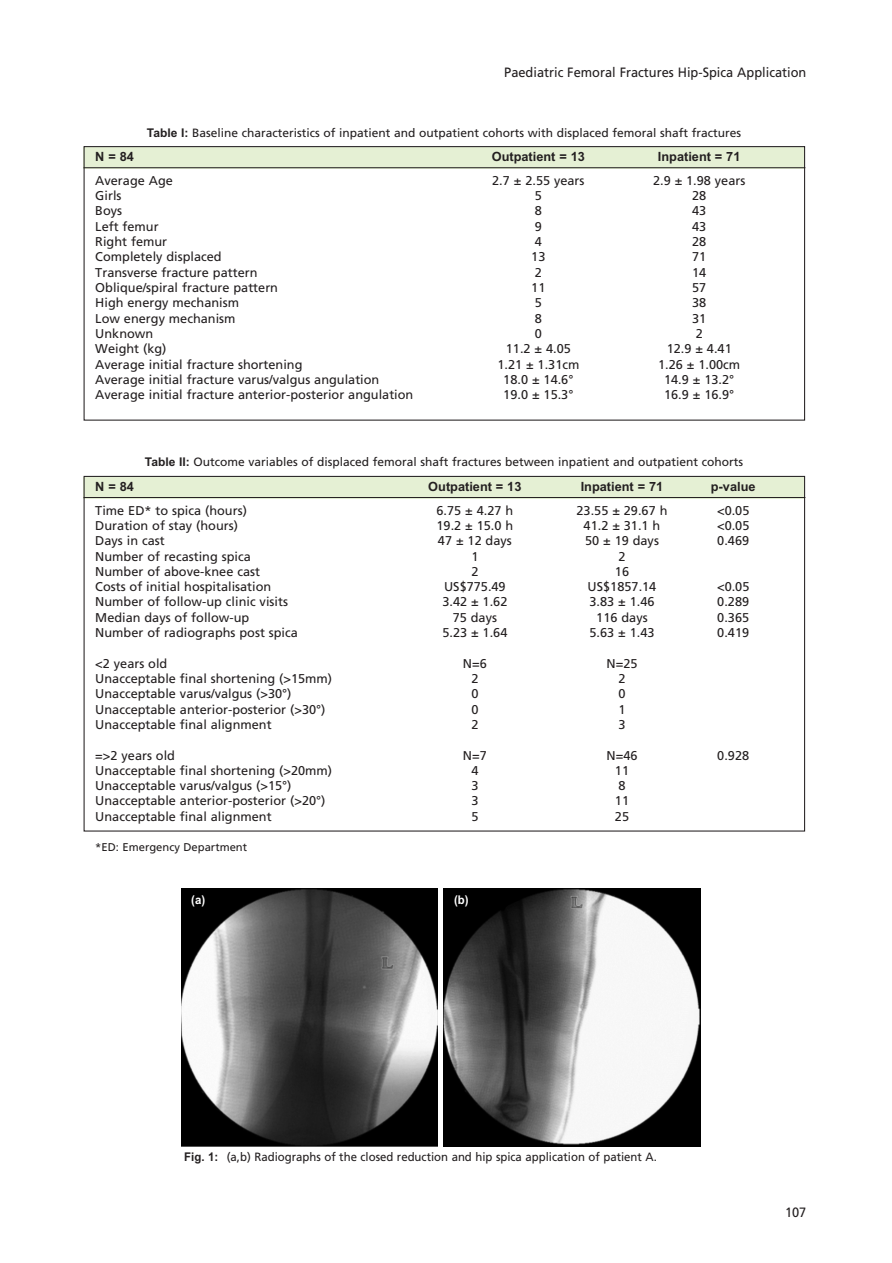
<style>
.page{position:relative;width:892px;height:1263px;background:#fff}
.page>*{position:absolute;margin:0;border:0;box-sizing:border-box;transform-origin:0 0}
.t1{font:13.5px "Frutiger LT Std";color:#231f20;scale:.95 1}
.t2{font:12.75px "Frutiger LT Std";color:#231f20}
.t3{font:700 12.75px "Arial";color:#231f20}
.t4{font:12px "Frutiger LT Std";color:#231f20}
.t5{font:12px "Frutiger LT Std";color:#231f20;scale:.95 1}
.t6{font:700 12px "Arial";color:#fff;scale:.95 1}
.t7{font:11.25px "Frutiger LT Std";color:#231f20}
.s1{font-family:"Arial";font-weight:700}
</style>
<div class="page">
<div style="left:84px;top:147px;width:720px;height:21px;background:#e5f0d4"></div>
<div style="left:84px;top:146px;width:721px;height:274px;border:1px solid #231f20"></div>
<hr style="left:84px;top:167px;width:721px;height:1px;background:#231f20">
<div style="left:84px;top:477px;width:720px;height:21px;background:#e5f0d4"></div>
<hr style="left:84px;top:497px;width:721px;height:1px;background:#231f20">
<img style="left:181px;top:888px;width:256px;height:258px">
<img style="left:444px;top:888px;width:256px;height:258px">
<p class="t1" style="left:504px;top:67px;width:319px">Paediatric Femoral Fractures Hip-Spica Application</p>
<p class="t4" style="left:147px;top:128px;width:596px"><span class="s1">Table I:</span> Baseline characteristics of inpatient and outpatient cohorts with displaced femoral shaft fractures</p>
<p class="t3" style="left:95px;top:149px;width:40px">N=84</p>
<p class="t3" style="left:492px;top:149px;width:95px">Outpatient = 13</p>
<p class="t3" style="left:658px;top:149px;width:84px">Inpatient = 71</p>
<p class="t2" style="left:95px;top:175px;width:79px">Average Age</p>
<p class="t2" style="left:492px;top:175px;width:94px">2.7 ± 2.55 years</p>
<p class="t2" style="left:653px;top:175px;width:94px">2.9 ± 1.98 years</p>
<p class="t2" style="left:95px;top:190px;width:28px">Girls</p>
<p class="t2" style="left:535px;top:190px;width:9px">5</p>
<p class="t2" style="left:692px;top:190px;width:16px">28</p>
<p class="t2" style="left:95px;top:206px;width:28px">Boys</p>
<p class="t2" style="left:535px;top:206px;width:9px">8</p>
<p class="t2" style="left:692px;top:206px;width:16px">43</p>
<p class="t2" style="left:95px;top:221px;width:65px">Left femur</p>
<p class="t2" style="left:535px;top:221px;width:9px">9</p>
<p class="t2" style="left:692px;top:221px;width:16px">43</p>
<p class="t2" style="left:95px;top:236px;width:73px">Right femur</p>
<p class="t2" style="left:535px;top:236px;width:9px">4</p>
<p class="t2" style="left:692px;top:236px;width:16px">28</p>
<p class="t2" style="left:95px;top:252px;width:128px">Completely displaced</p>
<p class="t2" style="left:531px;top:252px;width:16px">13</p>
<p class="t2" style="left:692px;top:252px;width:16px">71</p>
<p class="t2" style="left:95px;top:267px;width:164px">Transverse fracture pattern</p>
<p class="t2" style="left:535px;top:267px;width:9px">2</p>
<p class="t2" style="left:692px;top:267px;width:16px">14</p>
<p class="t2" style="left:95px;top:282px;width:184px">Oblique/spiral fracture pattern</p>
<p class="t2" style="left:531px;top:282px;width:16px">11</p>
<p class="t2" style="left:692px;top:282px;width:16px">57</p>
<p class="t2" style="left:95px;top:298px;width:145px">High energy mechanism</p>
<p class="t2" style="left:535px;top:298px;width:9px">5</p>
<p class="t2" style="left:692px;top:298px;width:16px">38</p>
<p class="t2" style="left:95px;top:313px;width:142px">Low energy mechanism</p>
<p class="t2" style="left:535px;top:313px;width:9px">8</p>
<p class="t2" style="left:692px;top:313px;width:16px">31</p>
<p class="t2" style="left:95px;top:328px;width:60px">Unknown</p>
<p class="t2" style="left:535px;top:328px;width:9px">0</p>
<p class="t2" style="left:696px;top:328px;width:9px">2</p>
<p class="t2" style="left:95px;top:343px;width:73px">Weight (kg)</p>
<p class="t2" style="left:506px;top:343px;width:67px">11.2 ± 4.05</p>
<p class="t2" style="left:667px;top:343px;width:67px">12.9 ± 4.41</p>
<p class="t2" style="left:95px;top:359px;width:209px">Average initial fracture shortening</p>
<p class="t2" style="left:497px;top:359px;width:84px">1.21 ± 1.31cm</p>
<p class="t2" style="left:658px;top:359px;width:84px">1.26 ± 1.00cm</p>
<p class="t2" style="left:95px;top:374px;width:286px">Average initial fracture varus/valgus angulation</p>
<p class="t2" style="left:503px;top:374px;width:72px">18.0 ± 14.6°</p>
<p class="t2" style="left:664px;top:374px;width:72px">14.9 ± 13.2°</p>
<p class="t2" style="left:95px;top:389px;width:320px">Average initial fracture anterior-posterior angulation</p>
<p class="t2" style="left:503px;top:389px;width:72px">19.0 ± 15.3°</p>
<p class="t2" style="left:664px;top:389px;width:72px">16.9 ± 16.9°</p>
<p class="t4" style="left:145px;top:457px;width:600px"><span class="s1">Table II:</span> Outcome variables of displaced femoral shaft fractures between inpatient and outpatient cohorts</p>
<p class="t3" style="left:95px;top:478px;width:40px">N=84</p>
<p class="t3" style="left:428px;top:478px;width:95px">Outpatient = 13</p>
<p class="t3" style="left:581px;top:478px;width:84px">Inpatient = 71</p>
<p class="t3" style="left:711px;top:478px;width:46px">p-value</p>
<p class="t2" style="left:95px;top:505px;width:153px">Time ED* to spica (hours)</p>
<p class="t2" style="left:436px;top:505px;width:78px">6.75 ± 4.27 h</p>
<p class="t2" style="left:576px;top:505px;width:92px">23.55 ± 29.67 h</p>
<p class="t2" style="left:717px;top:505px;width:34px">&lt;0.05</p>
<p class="t2" style="left:95px;top:520px;width:144px">Duration of stay (hours)</p>
<p class="t2" style="left:436px;top:520px;width:78px">19.2 ± 15.0 h</p>
<p class="t2" style="left:583px;top:520px;width:78px">41.2 ± 31.1 h</p>
<p class="t2" style="left:717px;top:520px;width:34px">&lt;0.05</p>
<p class="t2" style="left:95px;top:535px;width:71px">Days in cast</p>
<p class="t2" style="left:438px;top:535px;width:75px">47 ± 12 days</p>
<p class="t2" style="left:585px;top:535px;width:75px">50 ± 19 days</p>
<p class="t2" style="left:717px;top:535px;width:33px">0.469</p>
<p class="t2" style="left:95px;top:551px;width:157px">Number of recasting spica</p>
<p class="t2" style="left:471px;top:551px;width:9px">1</p>
<p class="t2" style="left:618px;top:551px;width:9px">2</p>
<p class="t2" style="left:95px;top:566px;width:166px">Number of above-knee cast</p>
<p class="t2" style="left:471px;top:566px;width:9px">2</p>
<p class="t2" style="left:615px;top:566px;width:16px">16</p>
<p class="t2" style="left:95px;top:581px;width:178px">Costs of initial hospitalisation</p>
<p class="t2" style="left:444px;top:581px;width:63px">US$775.49</p>
<p class="t2" style="left:587px;top:581px;width:70px">US$1857.14</p>
<p class="t2" style="left:717px;top:581px;width:34px">&lt;0.05</p>
<p class="t2" style="left:95px;top:597px;width:194px">Number of follow-up clinic visits</p>
<p class="t2" style="left:442px;top:597px;width:67px">3.42 ± 1.62</p>
<p class="t2" style="left:589px;top:597px;width:67px">3.83 ± 1.46</p>
<p class="t2" style="left:717px;top:597px;width:33px">0.289</p>
<p class="t2" style="left:95px;top:612px;width:156px">Median days of follow-up</p>
<p class="t2" style="left:453px;top:612px;width:46px">75 days</p>
<p class="t2" style="left:596px;top:612px;width:53px">116 days</p>
<p class="t2" style="left:717px;top:612px;width:33px">0.365</p>
<p class="t2" style="left:95px;top:627px;width:204px">Number of radiographs post spica</p>
<p class="t2" style="left:442px;top:627px;width:67px">5.23 ± 1.64</p>
<p class="t2" style="left:589px;top:627px;width:67px">5.63 ± 1.43</p>
<p class="t2" style="left:717px;top:627px;width:33px">0.419</p>
<p class="t2" style="left:95px;top:658px;width:74px">&lt;2 years old</p>
<p class="t2" style="left:463px;top:658px;width:25px">N=6</p>
<p class="t2" style="left:606px;top:658px;width:33px">N=25</p>
<p class="t2" style="left:95px;top:673px;width:238px">Unacceptable final shortening (&gt;15mm)</p>
<p class="t2" style="left:471px;top:673px;width:9px">2</p>
<p class="t2" style="left:618px;top:673px;width:9px">2</p>
<p class="t2" style="left:95px;top:688px;width:198px">Unacceptable varus/valgus (&gt;30°)</p>
<p class="t2" style="left:471px;top:688px;width:9px">0</p>
<p class="t2" style="left:618px;top:688px;width:9px">0</p>
<p class="t2" style="left:95px;top:704px;width:232px">Unacceptable anterior-posterior (&gt;30°)</p>
<p class="t2" style="left:471px;top:704px;width:9px">0</p>
<p class="t2" style="left:618px;top:704px;width:9px">1</p>
<p class="t2" style="left:95px;top:719px;width:178px">Unacceptable final alignment</p>
<p class="t2" style="left:471px;top:719px;width:9px">2</p>
<p class="t2" style="left:618px;top:719px;width:9px">3</p>
<p class="t2" style="left:95px;top:750px;width:81px">=&gt;2 years old</p>
<p class="t2" style="left:463px;top:750px;width:25px">N=7</p>
<p class="t2" style="left:606px;top:750px;width:33px">N=46</p>
<p class="t2" style="left:717px;top:750px;width:33px">0.928</p>
<p class="t2" style="left:95px;top:765px;width:238px">Unacceptable final shortening (&gt;20mm)</p>
<p class="t2" style="left:471px;top:765px;width:9px">4</p>
<p class="t2" style="left:615px;top:765px;width:16px">11</p>
<p class="t2" style="left:95px;top:780px;width:198px">Unacceptable varus/valgus (&gt;15°)</p>
<p class="t2" style="left:471px;top:780px;width:9px">3</p>
<p class="t2" style="left:618px;top:780px;width:9px">8</p>
<p class="t2" style="left:95px;top:796px;width:232px">Unacceptable anterior-posterior (&gt;20°)</p>
<p class="t2" style="left:471px;top:796px;width:9px">3</p>
<p class="t2" style="left:615px;top:796px;width:16px">11</p>
<p class="t2" style="left:95px;top:811px;width:178px">Unacceptable final alignment</p>
<p class="t2" style="left:471px;top:811px;width:9px">5</p>
<p class="t2" style="left:615px;top:811px;width:16px">25</p>
<p class="t7" style="left:95px;top:843px;width:153px">*ED: Emergency Department</p>
<p class="t6" style="left:191px;top:893px;width:16px">(a)</p>
<p class="t6" style="left:454px;top:893px;width:17px">(b)</p>
<p class="t5" style="left:184px;top:1151px;width:499px"><span class="s1">Fig. 1:</span> (a,b) Radiographs of the closed reduction and hip spica application of patient A.</p>
<p class="t1" style="left:785px;top:1206px;width:24px">107</p>
</div>
